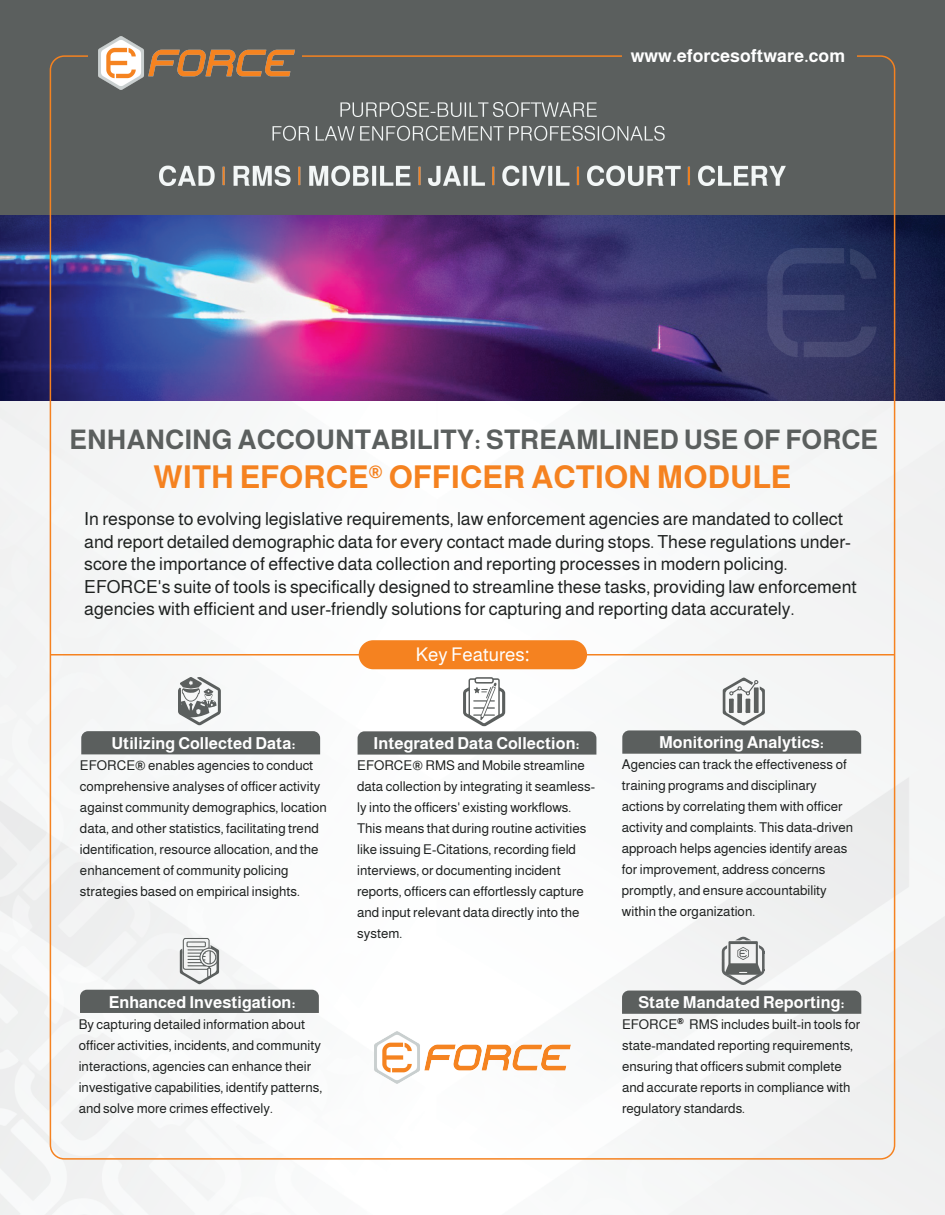
<style>
.page{position:relative;width:945px;height:1215px;background:#fff}
.page>*{position:absolute;margin:0;border:0;box-sizing:border-box;transform-origin:0 0}
.t1{font:700 31.5px "Almarai";color:#f58220}
.t2{font:700 27px "Almarai";color:#5b5f5e}
.t3{font:18.9px "Almarai";color:#fff}
.t4{font:18px/22.5px "Almarai";color:#1e2120}
.t5{font:700 18px "Almarai";color:#fff}
.t6{font:700 16.5px "Almarai";color:#fff}
.t7{font:13.5px/21px "Almarai";color:#1e2120}
.s1{font-family:"Open Sans"}
</style>
<div class="page">
<img style="left:0;top:400px;width:945px;height:815px">
<img style="left:0;top:215px;width:945px;height:185px">
<div style="left:0;top:0;width:945px;height:215px;background:#5b5f5e"></div>
<img style="left:159px;top:103px;width:627px;height:82px">
<img style="left:99px;top:37px;width:196px;height:52px">
<img style="left:374px;top:1032px;width:197px;height:52px">
<div style="left:81px;top:731px;width:239px;height:23px;background:#5b5f5e"></div>
<div style="left:622px;top:991px;width:239px;height:23px;background:#5b5f5e"></div>
<hr style="left:51px;top:654px;width:844px;height:2px;background:#f58220">
<div style="left:359px;top:640px;width:228px;height:29px;background:#f58220;border-radius:15px"></div>
<svg style="left:722px;top:936px;width:43px;height:49px"></svg>
<div style="left:80px;top:990px;width:239px;height:23px;background:#5b5f5e"></div>
<svg style="left:180px;top:938px;width:39px;height:46px"></svg>
<svg style="left:178px;top:677px;width:43px;height:48px"></svg>
<svg style="left:358px;top:677px;width:238px;height:78px"></svg>
<svg style="left:622px;top:677px;width:239px;height:77px"></svg>
<svg style="left:767px;top:248px;width:110px;height:109px;background:#343a68"></svg>
<h3 class="t5" style="left:631px;top:42px;width:216px">www.eforcesoftware.com</h3>
<h2 class="t2" style="left:70px;top:419px;width:810px">ENHANCING ACCOUNTABILITY: STREAMLINED USE OF FORCE</h2>
<h1 class="t1" style="left:154px;top:453px;width:639px">WITH EFORCE<sup>®</sup> OFFICER ACTION MODULE</h1>
<p class="t4" style="left:84px;top:508px;width:774px">In response to evolving legislative requirements, law enforcement agencies are mandated to collect and report detailed demographic data for every contact made during stops. These regulations under&shy;score the importance of effective data collection and reporting processes in modern policing.<br>EFORCE's suite of tools is specifically designed to streamline these tasks, providing law enforcement agencies with efficient and user-friendly solutions for capturing and reporting data accurately.</p>
<p class="t6" style="left:111px;top:731px;width:186px">Utilizing Collected Data:</p>
<p class="t7" style="left:80px;top:755px;width:249px">EFORCE® enables agencies to conduct comprehensive analyses of officer activity against community demographics, location data, and other statistics, facilitating trend identification, resource allocation, and the enhancement of community policing strategies based on empirical insights.</p>
<p class="t6" style="left:109px;top:990px;width:189px">Enhanced Investigation:</p>
<p class="t7" style="left:79px;top:1014px;width:245px">By capturing detailed information about officer activities, incidents, and community interactions, agencies can enhance their investigative capabilities, identify patterns, and solve more crimes effectively.</p>
<h3 class="t3" style="left:416px;top:640px;width:115px">Key Features<span class="s1">:</span></h3>
<p class="t6" style="left:374px;top:730px;width:208px">Integrated Data Collection:</p>
<p class="t7" style="left:357px;top:754px;width:239px">EFORCE® RMS and Mobile streamline data collection by integrating it seamless&shy;ly into the officers' existing workflows.<br>This means that during routine activities like issuing E-Citations, recording field interviews, or documenting incident reports, officers can effortlessly capture and input relevant data directly into the system.</p>
<p class="t6" style="left:659px;top:729px;width:167px">Monitoring Analytics:</p>
<p class="t7" style="left:622px;top:753px;width:233px">Agencies can track the effectiveness of training programs and disciplinary actions by correlating them with officer activity and complaints. This data-driven approach helps agencies identify areas for improvement, address concerns promptly, and ensure accountability within the organization.</p>
<p class="t6" style="left:638px;top:989px;width:208px">State Mandated Reporting:</p>
<p class="t7" style="left:622px;top:1013px;width:240px">EFORCE<sup>®</sup> RMS includes built-in tools for state-mandated reporting requirements, ensuring that officers submit complete and accurate reports in compliance with regulatory standards.</p>
</div>
